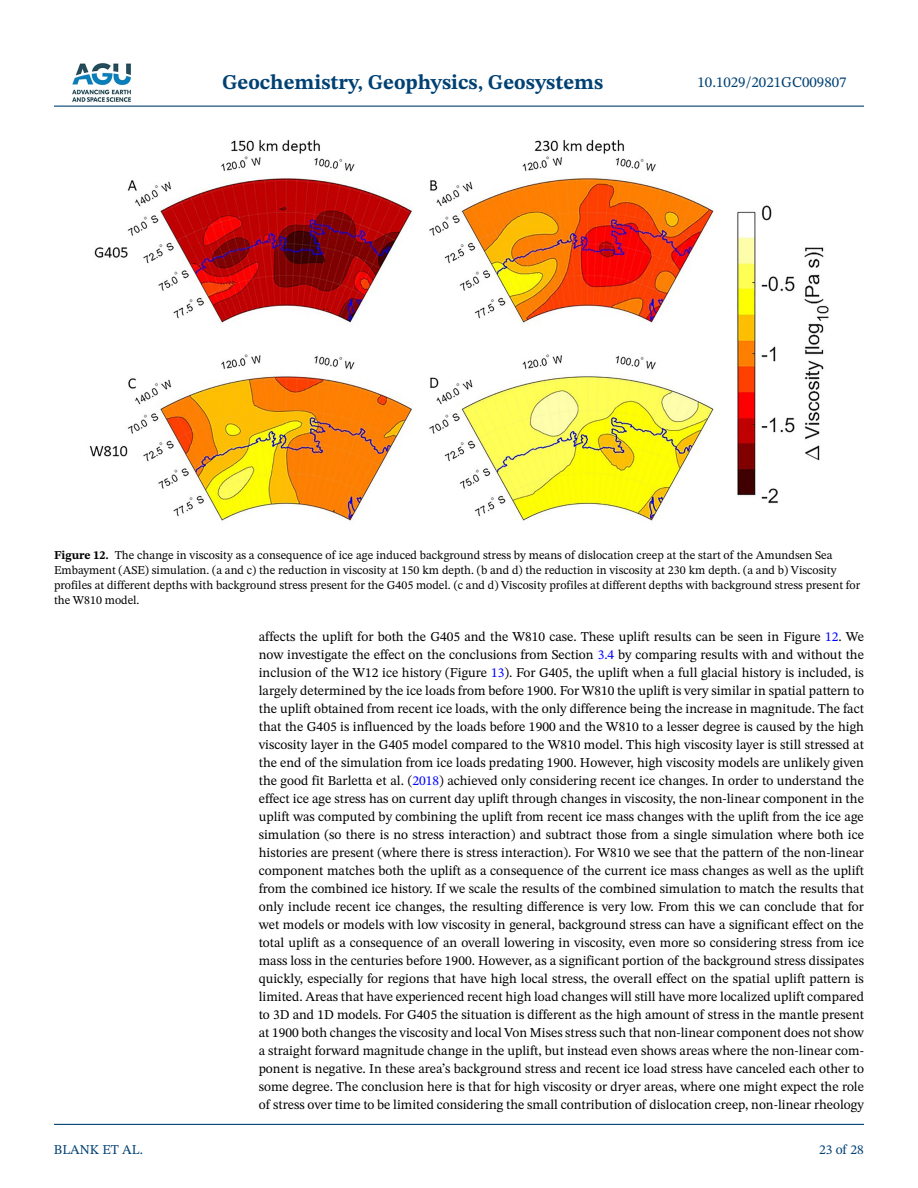
<style>
.page{position:relative;width:918px;height:1188px;background:#fff}
.page>*{position:absolute;margin:0;border:0;box-sizing:border-box;transform-origin:0 0}
.t1{font:700 21px "STIX Two Text";color:#004174}
.t2{font:15px "STIX Two Text";color:#004174}
.t3{font:13.5px/18px "STIX Two Text";color:#000;text-align:justify}
.t4{font:13.5px "STIX Two Text";color:#004174}
.t5{font:12px/15px "STIX Two Text";color:#000}
.s1{font-weight:700}
.s2{color:#00f}
</style>
<div class="page">
<hr style="left:54px;top:106px;width:810px;height:1px;background:#004174">
<hr style="left:54px;top:1124px;width:810px;height:1px;background:#004174">
<img style="left:72px;top:63px;width:59px;height:39px">
<img style="left:89px;top:139px;width:740px;height:384px">
<h1 class="t1" style="left:222px;top:67px;width:383px">Geochemistry, Geophysics, Geosystems</h1>
<p class="t2" style="left:697px;top:72px;width:151px">10.1029/2021GC009807</p>
<p class="t5" style="left:54px;top:547px;width:808px"><span class="s1">Figure 12.</span> The change in viscosity as a consequence of ice age induced background stress by means of dislocation creep at the start of the Amundsen Sea Embayment (ASE) simulation. (a and c) the reduction in viscosity at 150 km depth. (b and d) the reduction in viscosity at 230 km depth. (a and b) Viscosity profiles at different depths with background stress present for the G405 model. (c and d) Viscosity profiles at different depths with background stress present for the W810 model.</p>
<p class="t4" style="left:54px;top:1140px;width:91px">BLANK ET AL.</p>
<p class="t3" style="left:259px;top:628px;width:607px">affects the uplift for both the G405 and the W810 case. These uplift results can be seen in Figure <span class="s2">12</span>. We now investigate the effect on the conclusions from Section <span class="s2">3.4</span> by comparing results with and without the inclusion of the W12 ice history (Figure <span class="s2">13</span>). For G405, the uplift when a full glacial history is included, is largely determined by the ice loads from before 1900. For W810 the uplift is very similar in spatial pattern to the uplift obtained from recent ice loads, with the only difference being the increase in magnitude. The fact that the G405 is influenced by the loads before 1900 and the W810 to a lesser degree is caused by the high viscosity layer in the G405 model compared to the W810 model. This high viscosity layer is still stressed at the end of the simulation from ice loads predating 1900. However, high viscosity models are unlikely given the good fit Barletta et al. (<span class="s2">2018</span>) achieved only considering recent ice changes. In order to understand the effect ice age stress has on current day uplift through changes in viscosity, the non-linear component in the uplift was computed by combining the uplift from recent ice mass changes with the uplift from the ice age simulation (so there is no stress interaction) and subtract those from a single simulation where both ice histories are present (where there is stress interaction). For W810 we see that the pattern of the non-linear component matches both the uplift as a consequence of the current ice mass changes as well as the uplift from the combined ice history. If we scale the results of the combined simulation to match the results that only include recent ice changes, the resulting difference is very low. From this we can conclude that for wet models or models with low viscosity in general, background stress can have a significant effect on the total uplift as a consequence of an overall lowering in viscosity, even more so considering stress from ice mass loss in the centuries before 1900. However, as a significant portion of the background stress dissipates quickly, especially for regions that have high local stress, the overall effect on the spatial uplift pattern is limited. Areas that have experienced recent high load changes will still have more localized uplift compared to 3D and 1D models. For G405 the situation is different as the high amount of stress in the mantle present at 1900 both changes the viscosity and local Von Mises stress such that non-linear component does not show a straight forward magnitude change in the uplift, but instead even shows areas where the non-linear com&shy;ponent is negative. In these area’s background stress and recent ice load stress have canceled each other to some degree. The conclusion here is that for high viscosity or dryer areas, where one might expect the role of stress over time to be limited considering the small contribution of dislocation creep, non-linear rheology</p>
<p class="t4" style="left:819px;top:1140px;width:46px">23 of 28</p>
</div>
